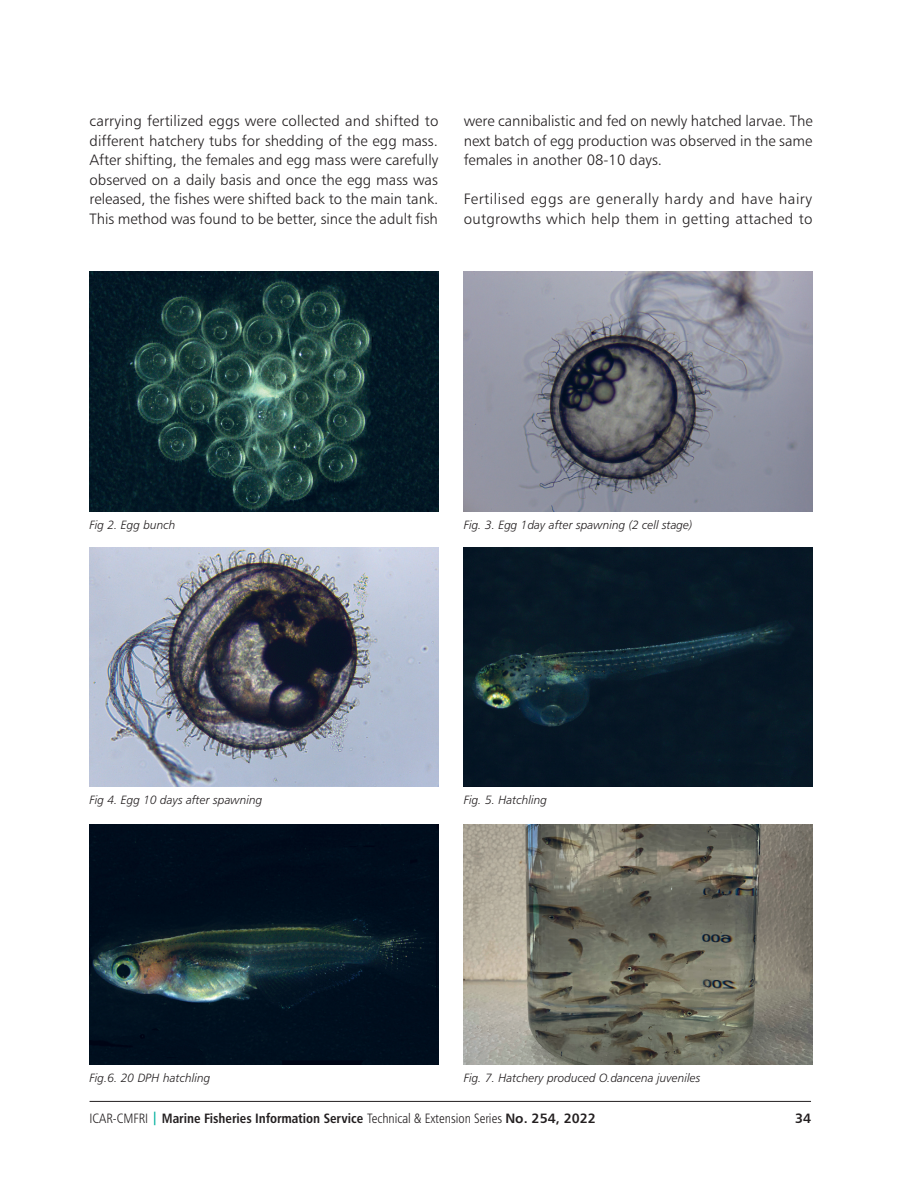
<style>
.page{position:relative;width:902px;height:1200px;background:#fff}
.page>*{position:absolute;margin:0;border:0;box-sizing:border-box;transform-origin:0 0}
.BODY{font:15px/19.5px "Humanist 777 BT Light B";color:#231f20;text-align:justify}
.t1{font:13.5px "Humanist 777 BT Light Condensed B";color:#231f20}
.t2{font:13.5px "Humanist 777 BT Bold B";color:#231f20}
.FIG_LEG{font:12px "Humanist 777 BT Light Italic B";color:#231f20}
.s1{font-family:"Humanist 777 BT Bold Condensed B";color:#00b09d}
.s2{font-family:"Humanist 777 BT Bold Condensed B"}
.s3{font-family:"Humanist 777 BT Bold B"}
</style>
<div class="page">
<hr style="left:90px;top:1101px;width:721px;height:1px;background:#231f20">
<img style="left:90px;top:272px;width:348px;height:239px">
<img style="left:464px;top:272px;width:348px;height:239px">
<img style="left:90px;top:547px;width:348px;height:240px">
<img style="left:464px;top:547px;width:348px;height:240px">
<img style="left:90px;top:825px;width:348px;height:239px">
<img style="left:464px;top:825px;width:348px;height:239px">
<p class="BODY" style="left:90px;top:111px;width:350px">carrying fertilized eggs were collected and shifted to different hatchery tubs for shedding of the egg mass.<br>After shifting, the females and egg mass were carefully observed on a daily basis and once the egg mass was released, the fishes were shifted back to the main tank.<br>This method was found to be better, since the adult fish</p>
<p class="BODY" style="left:464px;top:111px;width:350px">were cannibalistic and fed on newly hatched larvae. The next batch of egg production was observed in the same females in another 08-10 days.</p>
<p class="BODY" style="left:464px;top:189px;width:350px">Fertilised eggs are generally hardy and have hairy outgrowths which help them in getting attached to</p>
<p class="FIG_LEG" style="left:90px;top:517px;width:88px">Fig 2. Egg bunch</p>
<p class="FIG_LEG" style="left:464px;top:517px;width:230px">Fig. 3. Egg 1day after spawning (2 cell stage)</p>
<p class="FIG_LEG" style="left:90px;top:793px;width:174px">Fig 4. Egg 10 days after spawning</p>
<p class="FIG_LEG" style="left:464px;top:793px;width:85px">Fig. 5. Hatchling</p>
<p class="FIG_LEG" style="left:90px;top:1070px;width:122px">Fig.6. 20 DPH hatchling</p>
<p class="FIG_LEG" style="left:464px;top:1070px;width:238px">Fig. 7. Hatchery produced O.dancena juveniles</p>
<p class="t1" style="left:90px;top:1110px;width:508px">ICAR-CMFRI <span class="s1">|</span> <span class="s2">Marine Fisheries Information Service</span> Technical &amp; Extension Series <span class="s3">No. 254, 2022</span></p>
<p class="t2" style="left:795px;top:1109px;width:18px">34</p>
</div>
